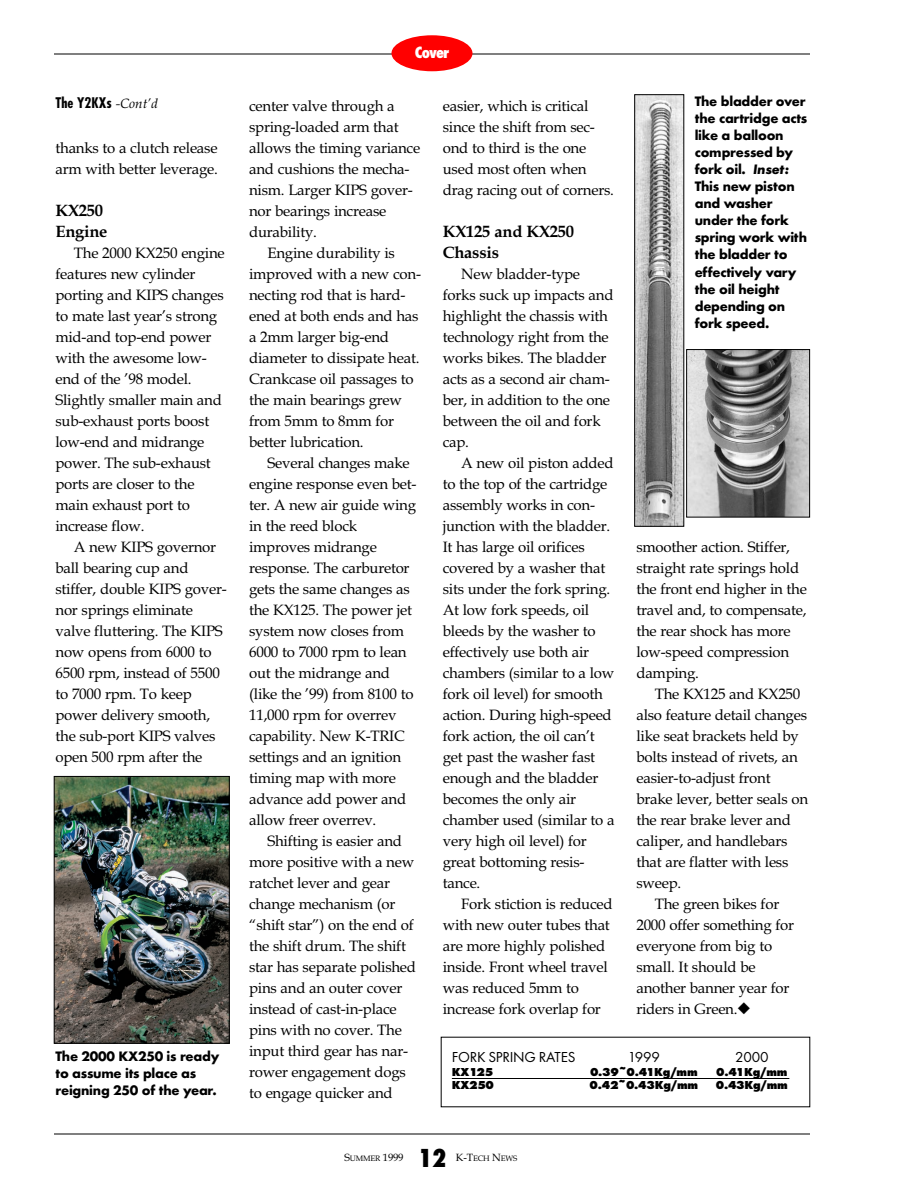
<style>
.page{position:relative;width:918px;height:1188px;background:#fff}
.page>*{position:absolute;margin:0;border:0;box-sizing:border-box;transform-origin:0 0}
.t1{font:800 condensed 24px "Futura";color:#000}
.t2{font:700 16.5px/21px "Book Antiqua";letter-spacing:-.015em;color:#000}
.t3{font:15px/21px "Book Antiqua";letter-spacing:-.015em;color:#000}
.t4{font:15px "Futura T";letter-spacing:-.015em;color:#000}
.t5{font:800 condensed 15px "Futura";letter-spacing:-.065em;color:#fff}
.t6{font:700 14.25px/17.1px "Futura T";letter-spacing:-.02em;color:#000}
.t7{font:700 condensed 14.25px "Futura";color:#000}
.t8{font:800 12px "Futura T";letter-spacing:-.02em;color:#000}
.t9{font:10.5px "Book Antiqua";color:#000}
.t10{font:7.8px "Book Antiqua";letter-spacing:-.02em;color:#000}
.s1{font-family:"Book Antiqua";font-weight:400;font-style:italic;font-stretch:normal;font-size:13.5px}
.s2{font-style:italic}
.s3{font-size:10.5px}
.s4{font-size:7.8px}
</style>
<div class="page">
<hr style="left:54px;top:54px;width:756px;height:1px;background:#000">
<div style="left:392px;top:35px;width:80px;height:36px;background:#f00;border-radius:50%"></div>
<hr style="left:54px;top:1134px;width:756px;height:1px;background:#000">
<hr style="left:452px;top:1078px;width:337px;height:1px;background:#000">
<img style="left:56px;top:778px;width:171px;height:263px">
<div style="left:54px;top:776px;width:175px;height:267px;border:1px solid #000"></div>
<img style="left:636px;top:96px;width:46px;height:428px">
<div style="left:634px;top:94px;width:50px;height:432px;border:1px solid #000"></div>
<img style="left:688px;top:351px;width:120px;height:165px">
<div style="left:686px;top:349px;width:124px;height:169px;border:1px solid #000"></div>
<p class="t7" style="left:56px;top:96px;width:104px">The Y2KXs <span class="s1">-Cont’d</span></p>
<p class="t3" style="left:56px;top:139px;width:164px">thanks to a clutch release arm with better leverage.</p>
<p class="t2" style="left:56px;top:201px;width:53px">KX250<br>Engine</p>
<p class="t3" style="left:56px;top:244px;width:171px;text-indent:18px">The 2000 KX250 engine features new cylinder porting and KIPS changes to mate last year’s strong mid-and top-end power with the awesome low&shy;end of the ’98 model.<br>Slightly smaller main and sub-exhaust ports boost low-end and midrange power. The sub-exhaust ports are closer to the main exhaust port to increase flow.</p>
<p class="t3" style="left:56px;top:538px;width:173px;text-indent:18px">A new KIPS governor ball bearing cup and stiffer, double KIPS gover&shy;nor springs eliminate valve fluttering. The KIPS now opens from 6000 to<br>6500 rpm, instead of 5500 to 7000 rpm. To keep power delivery smooth, the sub-port KIPS valves open 500 rpm after the</p>
<p class="t6" style="left:56px;top:1049px;width:165px">The 2000 KX250 is ready to assume its place as reigning 250 of the year.</p>
<p class="t5" style="left:415px;top:46px;width:36px">Cover</p>
<p class="t3" style="left:249px;top:97px;width:147px">center valve through a</p>
<p class="t3" style="left:249px;top:118px;width:151px">spring-loaded arm that</p>
<p class="t3" style="left:249px;top:139px;width:173px">allows the timing variance</p>
<p class="t3" style="left:249px;top:160px;width:162px">and cushions the mecha-</p>
<p class="t3" style="left:249px;top:181px;width:165px">nism. Larger KIPS gover-</p>
<p class="t3" style="left:249px;top:202px;width:139px">nor bearings increase</p>
<p class="t3" style="left:249px;top:223px;width:69px">durability.</p>
<p class="t3" style="left:268px;top:244px;width:129px">Engine durability is</p>
<p class="t3" style="left:249px;top:265px;width:173px">improved with a new con-</p>
<p class="t3" style="left:249px;top:286px;width:158px">necting rod that is hard-</p>
<p class="t3" style="left:249px;top:307px;width:171px">ened at both ends and has</p>
<p class="t3" style="left:249px;top:328px;width:141px">a 2mm larger big-end</p>
<p class="t3" style="left:249px;top:349px;width:172px">diameter to dissipate heat.</p>
<p class="t3" style="left:249px;top:370px;width:166px">Crankcase oil passages to</p>
<p class="t3" style="left:249px;top:391px;width:154px">the main bearings grew</p>
<p class="t3" style="left:249px;top:412px;width:146px">from 5mm to 8mm for</p>
<p class="t3" style="left:249px;top:433px;width:116px">better lubrication.</p>
<p class="t3" style="left:268px;top:454px;width:144px">Several changes make</p>
<p class="t3" style="left:249px;top:475px;width:169px">engine response even bet-</p>
<p class="t3" style="left:249px;top:496px;width:168px">ter. A new air guide wing</p>
<p class="t3" style="left:249px;top:517px;width:110px">in the reed block</p>
<p class="t3" style="left:249px;top:538px;width:129px">improves midrange</p>
<p class="t3" style="left:249px;top:559px;width:162px">response. The carburetor</p>
<p class="t3" style="left:249px;top:580px;width:162px">gets the same changes as</p>
<p class="t3" style="left:249px;top:601px;width:164px">the KX125. The power jet</p>
<p class="t3" style="left:249px;top:622px;width:156px">system now closes from</p>
<p class="t3" style="left:249px;top:643px;width:159px">6000 to 7000 rpm to lean</p>
<p class="t3" style="left:249px;top:664px;width:142px">out the midrange and</p>
<p class="t3" style="left:249px;top:685px;width:166px">(like the ’99) from 8100 to</p>
<p class="t3" style="left:249px;top:706px;width:149px">11,000 rpm for overrev</p>
<p class="t3" style="left:249px;top:727px;width:157px">capability. New K-TRIC</p>
<p class="t3" style="left:249px;top:748px;width:153px">settings and an ignition</p>
<p class="t3" style="left:249px;top:769px;width:148px">timing map with more</p>
<p class="t3" style="left:249px;top:790px;width:159px">advance add power and</p>
<p class="t3" style="left:249px;top:811px;width:129px">allow freer overrev.</p>
<p class="t3" style="left:268px;top:832px;width:136px">Shifting is easier and</p>
<p class="t3" style="left:249px;top:853px;width:167px">more positive with a new</p>
<p class="t3" style="left:249px;top:874px;width:142px">ratchet lever and gear</p>
<p class="t3" style="left:249px;top:895px;width:148px">change mechanism (or</p>
<p class="t3" style="left:249px;top:916px;width:166px">“shift star”) on the end of</p>
<p class="t3" style="left:249px;top:937px;width:158px">the shift drum. The shift</p>
<p class="t3" style="left:249px;top:958px;width:168px">star has separate polished</p>
<p class="t3" style="left:249px;top:979px;width:155px">pins and an outer cover</p>
<p class="t3" style="left:249px;top:1000px;width:149px">instead of cast-in-place</p>
<p class="t3" style="left:249px;top:1021px;width:154px">pins with no cover. The</p>
<p class="t3" style="left:249px;top:1042px;width:160px">input third gear has nar-</p>
<p class="t3" style="left:249px;top:1063px;width:158px">rower engagement dogs</p>
<p class="t3" style="left:249px;top:1084px;width:145px">to engage quicker and</p>
<p class="t3" style="left:443px;top:97px;width:173px">easier, which is critical since the shift from sec&shy;ond to third is the one used most often when drag racing out of corners.</p>
<p class="t2" style="left:443px;top:222px;width:133px">KX125 and KX250<br>Chassis</p>
<p class="t3" style="left:443px;top:265px;width:172px;text-indent:18px">New bladder-type forks suck up impacts and highlight the chassis with technology right from the works bikes. The bladder acts as a second air cham&shy;ber, in addition to the one between the oil and fork cap.</p>
<p class="t3" style="left:443px;top:454px;width:173px;text-indent:18px">A new oil piston added to the top of the cartridge assembly works in con&shy;junction with the bladder.<br>It has large oil orifices covered by a washer that sits under the fork spring.<br>At low fork speeds, oil bleeds by the washer to effectively use both air chambers (similar to a low fork oil level) for smooth action. During high-speed fork action, the oil can’t get past the washer fast enough and the bladder becomes the only air chamber used (similar to a very high oil level) for great bottoming resis&shy;tance.</p>
<p class="t3" style="left:443px;top:895px;width:171px;text-indent:18px">Fork stiction is reduced with new outer tubes that are more highly polished inside. Front wheel travel was reduced 5mm to increase fork overlap for</p>
<p class="t6" style="left:695px;top:93px;width:114px">The bladder over the cartridge acts like a balloon compressed by fork oil. <span class="s2">Inset:<br></span>This new piston and washer under the fork spring work with the bladder to effectively vary the oil height depending on fork speed.</p>
<p class="t3" style="left:636px;top:538px;width:172px">smoother action. Stiffer, straight rate springs hold the front end higher in the travel and, to compensate, the rear shock has more low-speed compression damping.</p>
<p class="t3" style="left:655px;top:685px;width:147px">The KX125 and KX250</p>
<p class="t3" style="left:636px;top:706px;width:172px">also feature detail changes</p>
<p class="t3" style="left:636px;top:727px;width:164px">like seat brackets held by</p>
<p class="t3" style="left:636px;top:748px;width:163px">bolts instead of rivets, an</p>
<p class="t3" style="left:636px;top:769px;width:136px">easier-to-adjust front</p>
<p class="t3" style="left:636px;top:790px;width:173px">brake lever, better seals on</p>
<p class="t3" style="left:636px;top:811px;width:156px">the rear brake lever and</p>
<p class="t3" style="left:636px;top:832px;width:153px">caliper, and handlebars</p>
<p class="t3" style="left:636px;top:853px;width:154px">that are flatter with less</p>
<p class="t3" style="left:636px;top:874px;width:46px">sweep.</p>
<p class="t3" style="left:655px;top:895px;width:126px">The green bikes for</p>
<p class="t3" style="left:636px;top:916px;width:159px">2000 offer something for</p>
<p class="t3" style="left:636px;top:937px;width:137px">everyone from big to</p>
<p class="t3" style="left:636px;top:958px;width:121px">small. It should be</p>
<p class="t3" style="left:636px;top:979px;width:154px">another banner year for</p>
<p class="t3" style="left:636px;top:1000px;width:115px">riders in Green.◆</p>
<p class="t4" style="left:452px;top:1051px;width:125px">FORK SPRING RATES</p>
<p class="t4" style="left:628px;top:1051px;width:34px">1999</p>
<p class="t4" style="left:735px;top:1051px;width:35px">2000</p>
<p class="t8" style="left:452px;top:1067px;width:43px">KX125</p>
<p class="t8" style="left:590px;top:1067px;width:109px">0.39~0.41Kg/mm</p>
<p class="t8" style="left:716px;top:1067px;width:73px">0.41Kg/mm</p>
<p class="t8" style="left:452px;top:1080px;width:44px">KX250</p>
<p class="t8" style="left:590px;top:1080px;width:110px">0.42~0.43Kg/mm</p>
<p class="t8" style="left:716px;top:1080px;width:74px">0.43Kg/mm</p>
<h1 class="t1" style="left:418px;top:1148px;width:30px">12</h1>
<p class="t10" style="left:473px;top:1155px;width:46px">ECH <span class="s3">N</span>EWS</p>
<p class="t9" style="left:345px;top:1153px;width:60px">S<span class="s4">UMMER</span> 1999</p>
<p class="t9" style="left:456px;top:1153px;width:19px">K-T</p>
</div>
